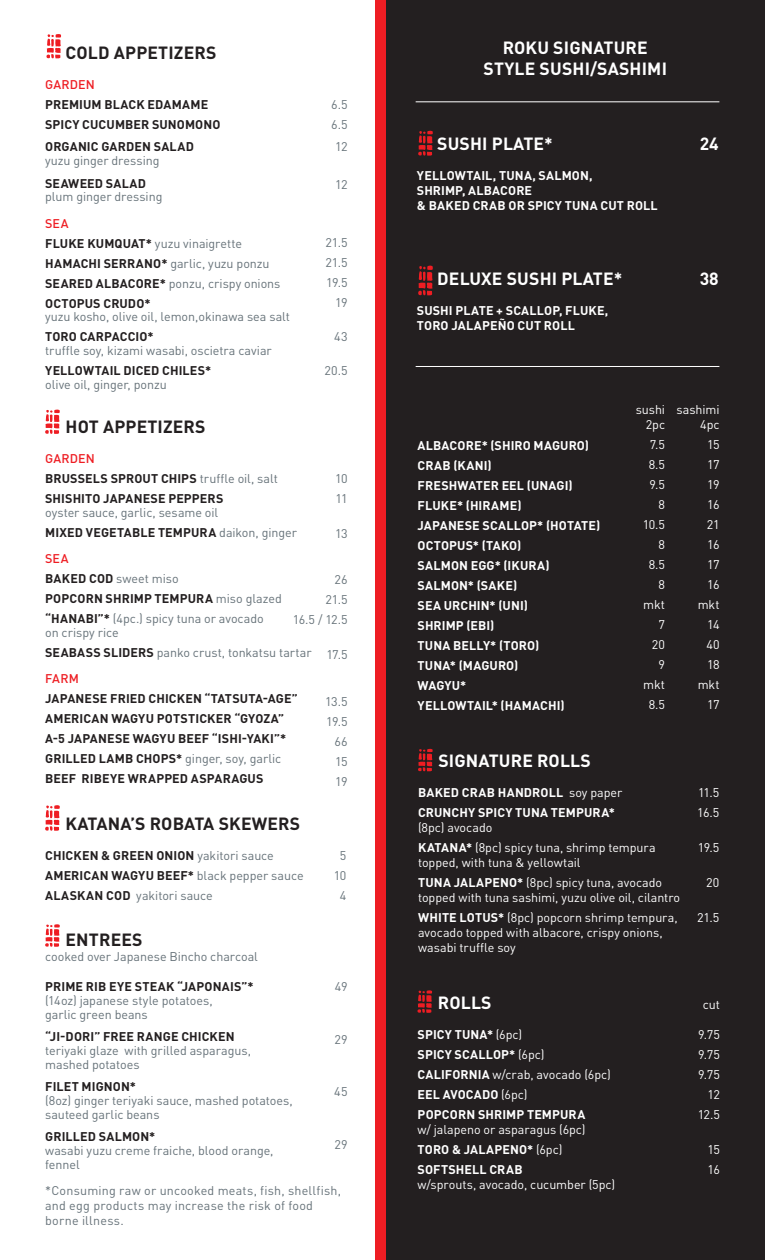
<style>
.page{position:relative;width:765px;height:1260px;background:#fff}
.page>*{position:absolute;margin:0;border:0;box-sizing:border-box;transform-origin:0 0}
.t1{font:700 17.5px/21px "DINOT";letter-spacing:.01em;color:#fff;text-align:center}
.t2{font:700 17.5px "DINOT";letter-spacing:.01em;color:#231f20}
.t3{font:12.5px/20px "DINOT";color:#667279}
.t4{font:700 12.5px/20px "DINOT";letter-spacing:.01em;color:#231f20}
.t5{font:700 12.5px/20px "DINOT";letter-spacing:.01em;color:#fff}
.t6{font:12.5px/20px "DINOT";letter-spacing:-.005em;color:#fff}
.t7{font:12.5px/20px "DINOT";letter-spacing:-.045em;color:#fff;text-align:right}
.t8{font:500 12.5px "DINOT";letter-spacing:.01em;color:#ee1d23}
.s1{font-weight:500;color:#ee1d23}
.s2{font-weight:400;color:#667279}
.s3{font-weight:700;color:#231f20}
.s4{font-weight:400}
.s5{font-weight:700}
</style>
<div class="page">
<div style="left:375px;top:0;width:57px;height:1260px;background:#ee1d23"></div>
<div style="left:386px;top:0;width:379px;height:1260px;background:#231f20"></div>
<svg style="left:45px;top:924px;width:15px;height:23px"></svg>
<svg style="left:46px;top:34px;width:15px;height:24px"></svg>
<svg style="left:45px;top:410px;width:15px;height:24px"></svg>
<svg style="left:45px;top:805px;width:15px;height:26px"></svg>
<svg style="left:417px;top:990px;width:15px;height:23px"></svg>
<svg style="left:418px;top:749px;width:15px;height:22px"></svg>
<hr style="left:416px;top:366px;width:303px;height:1px;background:#fff">
<hr style="left:416px;top:101px;width:303px;height:1px;background:#fff">
<svg style="left:418px;top:131px;width:15px;height:25px"></svg>
<svg style="left:418px;top:266px;width:15px;height:29px"></svg>
<h1 class="t2" style="left:66px;top:41px;width:152px">COLD APPETIZERS</h1>
<p class="t8" style="left:45px;top:76px;width:51px">GARDEN</p>
<p class="t4" style="left:45px;top:94px;width:177px">PREMIUM BLACK EDAMAME<br>SPICY CUCUMBER SUNOMONO</p>
<p class="t4" style="left:45px;top:137px;width:150px">ORGANIC GARDEN SALAD</p>
<p class="t3" style="left:45px;top:150px;width:116px">yuzu ginger dressing</p>
<p class="t4" style="left:45px;top:173px;width:102px">SEAWEED SALAD</p>
<p class="t3" style="left:45px;top:187px;width:119px">plum ginger dressing</p>
<p class="t4" style="left:45px;top:213px;width:237px"><span class="s1">SEA<br></span>FLUKE KUMQUAT* <span class="s2">yuzu vinaigrette<br></span>HAMACHI SERRANO* <span class="s2">garlic, yuzu ponzu<br></span>SEARED ALBACORE* <span class="s2">ponzu, crispy onions<br></span>OCTOPUS CRUDO*</p>
<p class="t3" style="left:45px;top:307px;width:246px">yuzu kosho, olive oil, lemon,okinawa sea salt</p>
<p class="t4" style="left:45px;top:327px;width:110px">TORO CARPACCIO*</p>
<p class="t3" style="left:45px;top:340px;width:228px">truffle soy, kizami wasabi, oscietra caviar</p>
<p class="t4" style="left:45px;top:360px;width:168px">YELLOWTAIL DICED CHILES*</p>
<p class="t3" style="left:45px;top:374px;width:123px">olive oil, ginger, ponzu</p>
<p class="t3" style="left:331px;top:94px;width:18px">6.5<br>6.5</p>
<p class="t3" style="left:335px;top:136px;width:14px">12</p>
<p class="t3" style="left:335px;top:174px;width:14px">12</p>
<p class="t3" style="left:326px;top:233px;width:24px;text-align:right">21.5<br>21.5<br>19.5<br>19</p>
<p class="t3" style="left:334px;top:326px;width:15px">43</p>
<p class="t3" style="left:325px;top:360px;width:25px">20.5</p>
<h1 class="t2" style="left:66px;top:415px;width:142px">HOT APPETIZERS</h1>
<p class="t4" style="left:45px;top:448px;width:234px"><span class="s1">GARDEN<br></span>BRUSSELS SPROUT CHIPS <span class="s2">truffle oil, salt<br></span>SHISHITO JAPANESE PEPPERS</p>
<p class="t3" style="left:45px;top:502px;width:253px">oyster sauce, garlic, sesame oil<br><span class="s3">MIXED VEGETABLE TEMPURA</span> daikon, ginger</p>
<p class="t3" style="left:45px;top:548px;width:238px"><span class="s1">SEA<br></span><span class="s3">BAKED COD</span> sweet miso<br><span class="s3">POPCORN SHRIMP TEMPURA</span> miso glazed <span class="s3">“HANABI”*</span> (4pc.) spicy tuna or avocado</p>
<p class="t3" style="left:45px;top:622px;width:268px">on crispy rice<br><span class="s3">SEABASS SLIDERS</span> panko crust, tonkatsu tartar</p>
<p class="t8" style="left:45px;top:671px;width:35px">FARM</p>
<p class="t4" style="left:45px;top:688px;width:254px">JAPANESE FRIED CHICKEN “TATSUTA-AGE” AMERICAN WAGYU POTSTICKER “GYOZA” A-5 JAPANESE WAGYU BEEF “ISHI-YAKI”* GRILLED LAMB CHOPS* <span class="s2">ginger, soy, garlic </span>BEEF RIBEYE WRAPPED ASPARAGUS</p>
<p class="t3" style="left:335px;top:468px;width:14px">10<br>11</p>
<p class="t3" style="left:335px;top:523px;width:14px">13</p>
<p class="t3" style="left:293px;top:570px;width:56px;text-align:right">26<br>21.5<br>16.5 / 12.5</p>
<p class="t3" style="left:326px;top:645px;width:23px">17.5</p>
<p class="t3" style="left:325px;top:691px;width:24px;text-align:right">13.5<br>19.5<br>66<br>15<br>19</p>
<h1 class="t2" style="left:66px;top:812px;width:236px">KATANA’S ROBATA SKEWERS</h1>
<p class="t4" style="left:45px;top:845px;width:260px">CHICKEN &amp; GREEN ONION <span class="s2">yakitori sauce<br></span>AMERICAN WAGYU BEEF* <span class="s2">black pepper sauce<br></span>ALASKAN COD <span class="s2">yakitori sauce</span></p>
<p class="t3" style="left:334px;top:845px;width:14px;text-align:center">5<br>10<br>4</p>
<h1 class="t2" style="left:66px;top:929px;width:79px">ENTREES</h1>
<p class="t3" style="left:45px;top:947px;width:214px">cooked over Japanese Bincho charcoal</p>
<p class="t4" style="left:45px;top:977px;width:210px">PRIME RIB EYE STEAK “JAPONAIS”*</p>
<p class="t3" style="left:45px;top:994px;width:169px;line-height:13.8px">(14oz) japanese style potatoes, garlic green beans</p>
<p class="t4" style="left:45px;top:1027px;width:191px">“JI-DORI” FREE RANGE CHICKEN</p>
<p class="t3" style="left:45px;top:1044px;width:208px;line-height:13.8px">teriyaki glaze with grilled asparagus, mashed potatoes</p>
<p class="t4" style="left:45px;top:1077px;width:92px">FILET MIGNON*</p>
<p class="t3" style="left:45px;top:1094px;width:249px;line-height:13.8px">(8oz) ginger teriyaki sauce, mashed potatoes, sauteed garlic beans</p>
<p class="t4" style="left:45px;top:1127px;width:112px">GRILLED SALMON*</p>
<p class="t3" style="left:45px;top:1144px;width:230px;line-height:13.8px">wasabi yuzu creme fraiche, blood orange, fennel</p>
<p class="t3" style="left:335px;top:977px;width:14px">49</p>
<p class="t3" style="left:334px;top:1029px;width:15px">29</p>
<p class="t3" style="left:334px;top:1082px;width:15px">45</p>
<p class="t3" style="left:334px;top:1134px;width:15px">29</p>
<p class="t3" style="left:45px;top:1183px;width:297px;line-height:15px">*Consuming raw or uncooked meats, fish, shellfish, and egg products may increase the risk of food borne illness.</p>
<h1 class="t1" style="left:484px;top:36px;width:185px">ROKU SIGNATURE<br>STYLE SUSHI/SASHIMI</h1>
<h1 class="t1" style="left:437px;top:132px;width:117px">SUSHI PLATE*</h1>
<p class="t5" style="left:417px;top:167px;width:242px;line-height:15px">YELLOWTAIL, TUNA, SALMON,<br>SHRIMP, ALBACORE<br>&amp; BAKED CRAB OR SPICY TUNA CUT ROLL</p>
<h1 class="t1" style="left:437px;top:268px;width:187px">DELUXE SUSHI PLATE*</h1>
<p class="t5" style="left:417px;top:303px;width:193px;line-height:15px">SUSHI PLATE + SCALLOP, FLUKE,<br>TORO JALAPEÑO CUT ROLL</p>
<h1 class="t1" style="left:700px;top:132px;width:21px">24</h1>
<h1 class="t1" style="left:700px;top:268px;width:21px">38</h1>
<p class="t5" style="left:418px;top:435px;width:184px">ALBACORE* (SHIRO MAGURO)<br>CRAB (KANI)<br>FRESHWATER EEL (UNAGI)<br>FLUKE* (HIRAME)<br>JAPANESE SCALLOP* (HOTATE)<br>OCTOPUS* (TAKO)<br>SALMON EGG* (IKURA)<br>SALMON* (SAKE)<br>SEA URCHIN* (UNI)<br>SHRIMP (EBI)<br>TUNA BELLY* (TORO)<br>TUNA* (MAGURO)<br>WAGYU*<br>YELLOWTAIL* (HAMACHI)</p>
<p class="t6" style="left:636px;top:401px;width:31px;line-height:15px;text-align:right">sushi<br>2pc</p>
<p class="t6" style="left:643px;top:434px;width:24px;text-align:right">7.5<br>8.5<br>9.5<br>8<br>10.5<br>8<br>8.5<br>8 mkt<br>7<br>20<br>9 mkt<br>8.5</p>
<p class="t6" style="left:677px;top:401px;width:45px;line-height:15px;text-align:right">sashimi<br>4pc</p>
<p class="t7" style="left:698px;top:434px;width:23px">15<br>17<br>19<br>16<br>21<br>16<br>17<br>16 mkt<br>14<br>40<br>18 mkt<br>17</p>
<h1 class="t1" style="left:438px;top:750px;width:154px">SIGNATURE ROLLS</h1>
<p class="t5" style="left:418px;top:782px;width:206px">BAKED CRAB HANDROLL <span class="s4">soy paper<br></span>CRUNCHY SPICY TUNA TEMPURA*</p>
<p class="t6" style="left:418px;top:817px;width:239px">(8pc) avocado<br><span class="s5">KATANA*</span> (8pc) spicy tuna, shrimp tempura</p>
<p class="t6" style="left:418px;top:852px;width:246px">topped, with tuna &amp; yellowtail<br><span class="s5">TUNA JALAPENO*</span> (8pc) spicy tuna, avocado</p>
<p class="t6" style="left:418px;top:887px;width:264px">topped with tuna sashimi, yuzu olive oil, cilantro<br><span class="s5">WHITE LOTUS*</span> (8pc) popcorn shrimp tempura,</p>
<p class="t6" style="left:418px;top:925px;width:246px;line-height:15px">avocado topped with albacore, crispy onions, wasabi truffle soy</p>
<h1 class="t1" style="left:438px;top:991px;width:55px">ROLLS</h1>
<p class="t5" style="left:418px;top:1024px;width:195px">SPICY TUNA* <span class="s4">(6pc)<br></span>SPICY SCALLOP* <span class="s4">(6pc)<br></span>CALIFORNIA <span class="s4">w/crab, avocado (6pc)<br></span>EEL AVOCADO <span class="s4">(6pc)<br></span>POPCORN SHRIMP TEMPURA</p>
<p class="t6" style="left:418px;top:1119px;width:170px">w/ jalapeno or asparagus (6pc)<br><span class="s5">TORO &amp; JALAPENO*</span> (6pc)<br><span class="s5">SOFTSHELL CRAB</span></p>
<p class="t6" style="left:418px;top:1174px;width:199px">w/sprouts, avocado, cucumber (5pc)</p>
<p class="t6" style="left:697px;top:782px;width:24px">11.5<br>16.5</p>
<p class="t6" style="left:698px;top:837px;width:23px">19.5</p>
<p class="t6" style="left:706px;top:872px;width:15px">20</p>
<p class="t6" style="left:697px;top:907px;width:24px">21.5</p>
<p class="t6" style="left:703px;top:994px;width:19px">cut</p>
<p class="t6" style="left:698px;top:1024px;width:24px;text-align:right">9.75<br>9.75<br>9.75<br>12<br>12.5</p>
<p class="t6" style="left:708px;top:1139px;width:14px">15<br>16</p>
</div>
